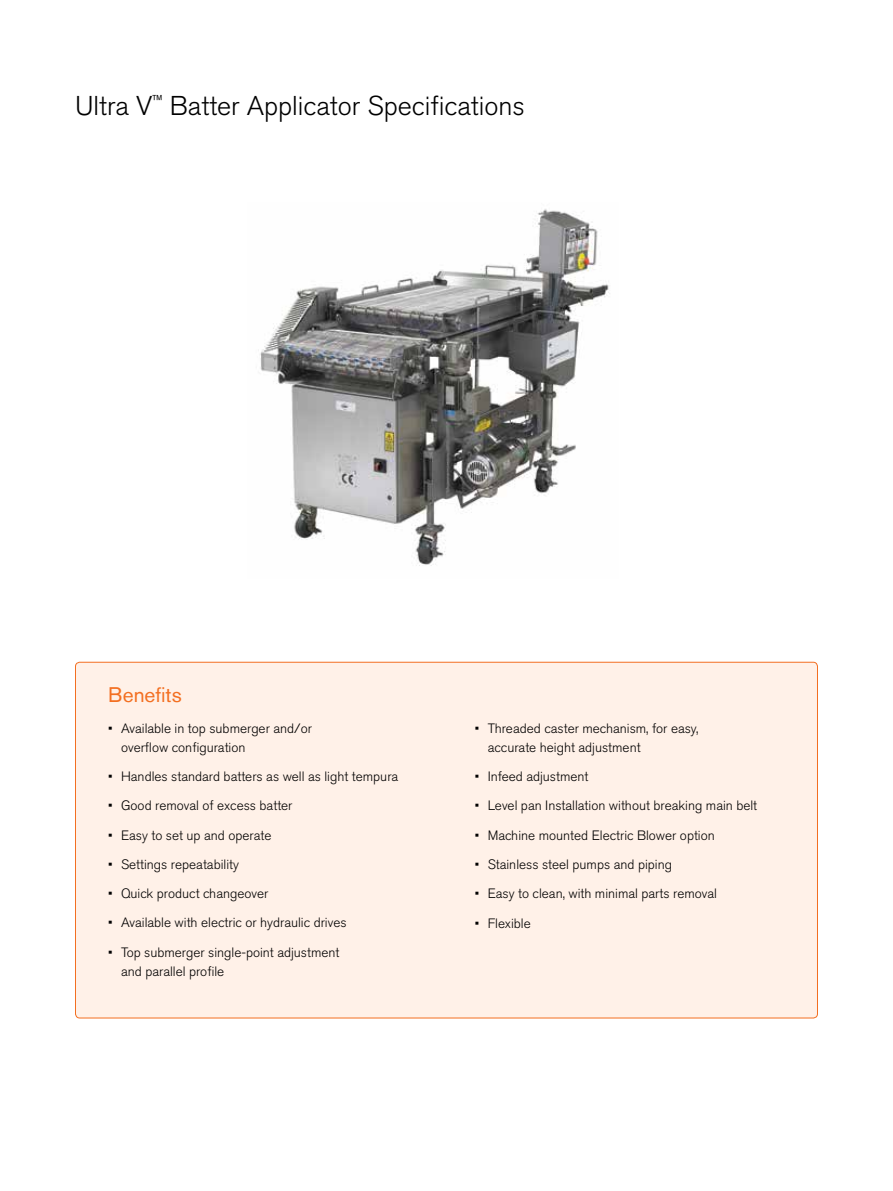
<style>
.page{position:relative;width:893px;height:1191px;background:#fff}
.page>*{position:absolute;margin:0;border:0;box-sizing:border-box;transform-origin:0 0}
.t1{font:300 27px "Akzidenz Grotesk Pro";color:#000}
.t2{font:21px "Akzidenz Grotesk Pro";color:#f36f21}
.t3{font:300 13.5px/18.8px "Akzidenz Grotesk Pro";color:#000}
</style>
<div class="page">
<img style="left:260px;top:209px;width:350px;height:357px">
<div style="left:75px;top:662px;width:742px;height:356px;background:#fff1e8;border-radius:4px"></div>
<h1 class="t1" style="left:75px;top:88px;width:451px">Ultra V<sup>™</sup> Batter Applicator Specifications</h1>
<h2 class="t2" style="left:108px;top:681px;width:75px">Benefits</h2>
<p class="t3" style="left:121px;top:719px;width:192px;text-indent:-13px">• Available in top submerger and/or overflow configuration</p>
<p class="t3" style="left:108px;top:767px;width:292px">• Handles standard batters as well as light tempura</p>
<p class="t3" style="left:108px;top:796px;width:186px">• Good removal of excess batter</p>
<p class="t3" style="left:108px;top:825px;width:165px">• Easy to set up and operate</p>
<p class="t3" style="left:108px;top:855px;width:132px">• Settings repeatability</p>
<p class="t3" style="left:108px;top:884px;width:162px">• Quick product changeover</p>
<p class="t3" style="left:108px;top:913px;width:240px">• Available with electric or hydraulic drives</p>
<p class="t3" style="left:121px;top:942px;width:220px;text-indent:-13px">• Top submerger single-point adjustment and parallel profile</p>
<p class="t3" style="left:488px;top:719px;width:212px;text-indent:-13px">• Threaded caster mechanism, for easy, accurate height adjustment</p>
<p class="t3" style="left:475px;top:767px;width:115px">• Infeed adjustment</p>
<p class="t3" style="left:475px;top:796px;width:284px">• Level pan Installation without breaking main belt</p>
<p class="t3" style="left:475px;top:825px;width:241px">• Machine mounted Electric Blower option</p>
<p class="t3" style="left:475px;top:855px;width:199px">• Stainless steel pumps and piping</p>
<p class="t3" style="left:475px;top:884px;width:244px">• Easy to clean, with minimal parts removal</p>
<p class="t3" style="left:475px;top:913px;width:57px">• Flexible</p>
</div>
